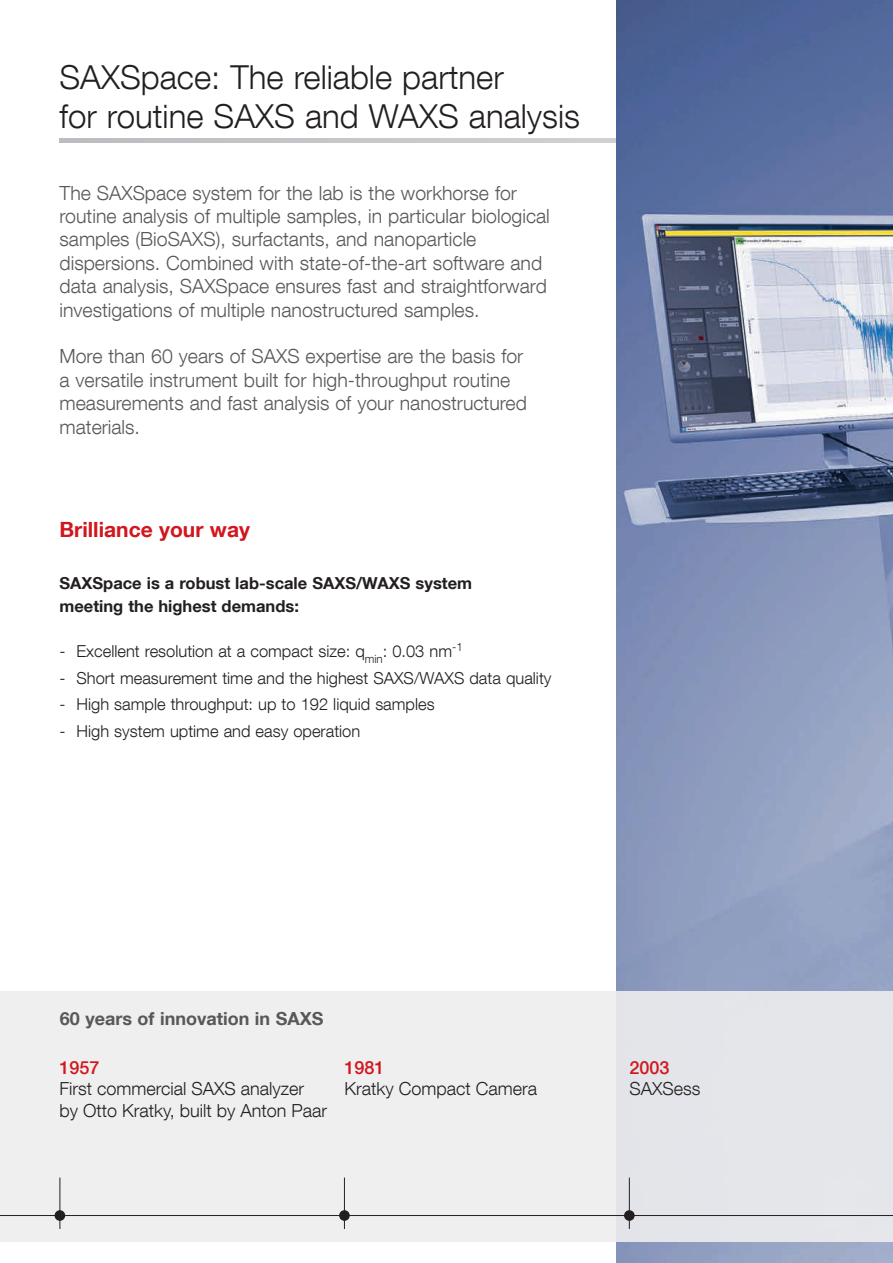
<style>
.page{position:relative;width:893px;height:1263px;background:#fff}
.page>*{position:absolute;margin:0;border:0;box-sizing:border-box;transform-origin:0 0}
.t1{font:300 33px/39px "Helvetica Neue LT Com";color:#231f20}
.t2{font:700 21px "Helvetica Neue LT Com";color:#d2161e}
.t3{font:300 19.5px/23.4px "Helvetica Neue LT Com";color:#57585a}
.t4{font:300 18px/21.6px "Helvetica Neue LT Com";color:#231f20}
.t5{font:700 18px "Helvetica Neue LT Com";color:#57585a}
.t6{font:500 18px "Helvetica Neue LT Com";color:#d2161e}
.t7{font:300 16.5px "Helvetica Neue LT Com";color:#231f20}
.t8{font:700 16.5px/22.5px "Helvetica Neue LT Com";color:#231f20}
</style>
<div class="page">
<hr style="left:60px;top:139px;width:833px;height:4px;background:#c6c7c9">
<img style="left:617px;top:0;width:276px;height:1263px">
<div style="left:0;top:991px;width:893px;height:251px;background:#eeeeef"></div>
<hr style="left:0;top:1215px;width:893px;height:1px;background:#231f20">
<hr style="left:60px;top:1177px;width:1px;height:52px;background:#231f20">
<div style="left:55px;top:1210px;width:10px;height:11px;background:#231f20;border-radius:50%"></div>
<hr style="left:344px;top:1177px;width:1px;height:52px;background:#231f20">
<div style="left:339px;top:1210px;width:11px;height:11px;background:#231f20;border-radius:50%"></div>
<hr style="left:629px;top:1177px;width:1px;height:52px;background:#231f20">
<div style="left:624px;top:1210px;width:11px;height:11px;background:#231f20;border-radius:50%"></div>
<h1 class="t1" style="left:60px;top:57px;width:522px">SAXSpace: The reliable partner<br>for routine SAXS and WAXS analysis</h1>
<p class="t3" style="left:60px;top:181px;width:492px">The SAXSpace system for the lab is the workhorse for routine analysis of multiple samples, in particular biological samples (BioSAXS), surfactants, and nanoparticle dispersions. Combined with state-of-the-art software and data analysis, SAXSpace ensures fast and straightforward investigations of multiple nanostructured samples.</p>
<p class="t3" style="left:60px;top:344px;width:469px">More than 60 years of SAXS expertise are the basis for a versatile instrument built for high-throughput routine measurements and fast analysis of your nanostructured materials.</p>
<p class="t2" style="left:60px;top:516px;width:192px">Brilliance your way</p>
<p class="t8" style="left:60px;top:572px;width:414px">SAXSpace is a robust lab-scale SAXS/WAXS system meeting the highest demands:</p>
<p class="t7" style="left:60px;top:641px;width:405px">- Excellent resolution at a compact size: q<sub>min</sub>: 0.03 nm<sup>-1</sup></p>
<p class="t7" style="left:60px;top:667px;width:493px">- Short measurement time and the highest SAXS/WAXS data quality</p>
<p class="t7" style="left:60px;top:694px;width:377px">- High sample throughput: up to 192 liquid samples</p>
<p class="t7" style="left:60px;top:721px;width:302px">- High system uptime and easy operation</p>
<p class="t5" style="left:60px;top:1007px;width:265px">60 years of innovation in SAXS</p>
<p class="t6" style="left:60px;top:1056px;width:42px">1957</p>
<p class="t4" style="left:60px;top:1078px;width:269px">First commercial SAXS analyzer by Otto Kratky, built by Anton Paar</p>
<p class="t6" style="left:344px;top:1056px;width:42px">1981</p>
<p class="t4" style="left:344px;top:1078px;width:194px">Kratky Compact Camera</p>
<p class="t6" style="left:629px;top:1056px;width:42px">2003</p>
<p class="t4" style="left:629px;top:1078px;width:73px">SAXSess</p>
</div>
